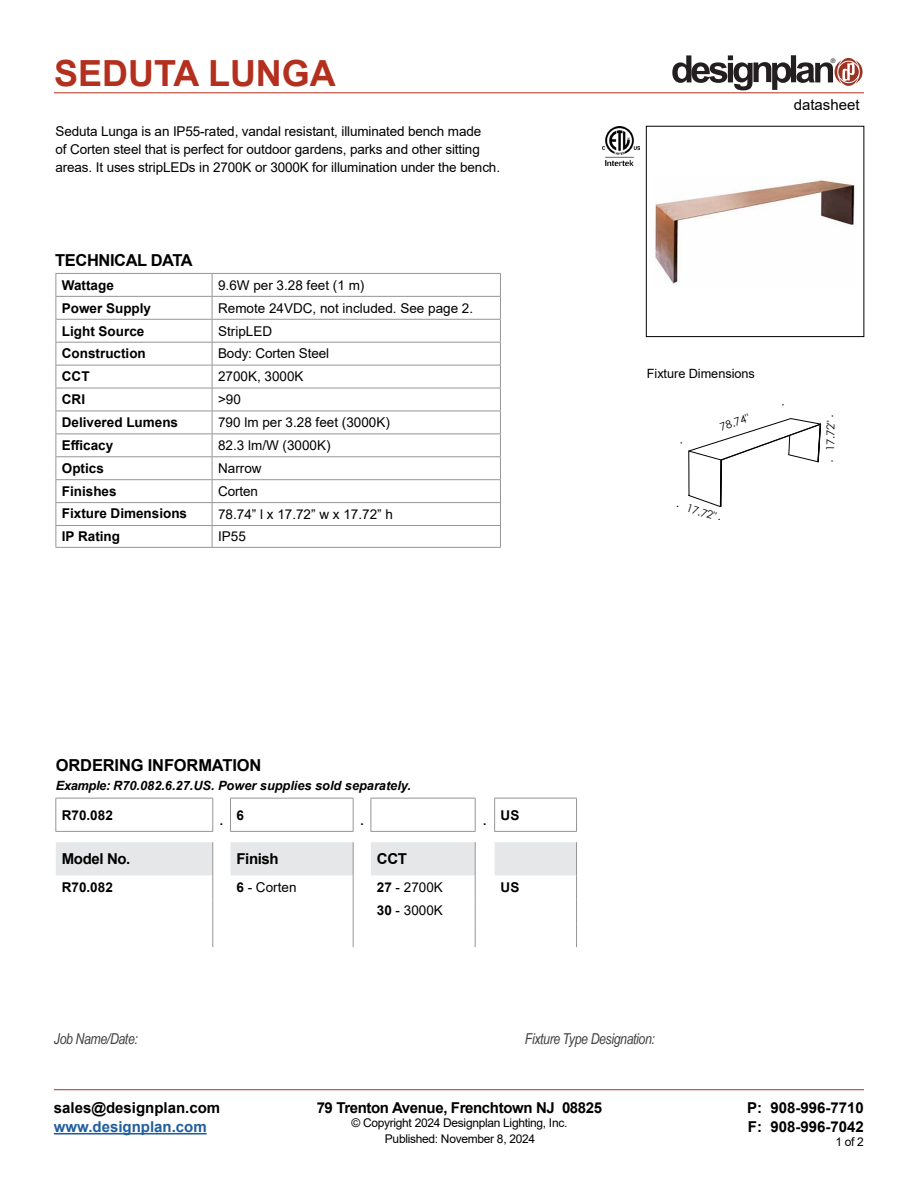
<style>
.page{position:relative;width:918px;height:1188px;background:#fff}
.page>*{position:absolute;margin:0;border:0;box-sizing:border-box;transform-origin:0 0}
.t1{font:700 36px "Arial";color:#b32f1e}
.t2{font:700 16.5px "Arial";letter-spacing:-.01em;color:#000}
.t3{font:700 15px "Arial";letter-spacing:-.025em;color:#000}
.t4{font:700 15px/19.5px "Arial";color:#000}
.t5{font:italic 15px "Arial Narrow";letter-spacing:-.025em;color:#414042}
.t6{font:700 15px "Arial";color:#215e9e}
.t7{font:15px "Arial";color:#000}
.t8{font:13.5px/18px "Arial";letter-spacing:-.01em;color:#000}
.t9{font:700 13.5px "Arial";color:#000}
.t10{font:italic 700 12.75px "Arial";color:#000}
.t11{font:12.75px "Arial";letter-spacing:-.005em;color:#000}
.t12{font:12px "Arial";letter-spacing:-.025em;color:#000}
.t13{font:700 12px "Arial";color:#000}
.t14{font:10.95px "Century Gothic";color:#000}
.t15{font:6.3px "Helvetica";color:#231f20}
.s1{font-family:"Arial";font-size:5.4px}
.s2{font-weight:700}
</style>
<div class="page">
<hr style="left:54px;top:93px;width:810px;height:1px;background:#b32f1e">
<hr style="left:54px;top:1089px;width:810px;height:1px;background:#b32f1e">
<hr style="left:54px;top:1133px;width:153px;height:2px;background:#215e9e">
<svg style="left:672px;top:55px;width:191px;height:35px"></svg>
<img style="left:603px;top:127px;width:36px;height:38px">
<hr style="left:56px;top:319px;width:156px;height:1px;background:#939598">
<hr style="left:56px;top:342px;width:156px;height:1px;background:#939598">
<hr style="left:212px;top:319px;width:289px;height:1px;background:#939598">
<hr style="left:212px;top:342px;width:289px;height:1px;background:#939598">
<hr style="left:56px;top:525px;width:156px;height:1px;background:#939598">
<hr style="left:212px;top:525px;width:289px;height:1px;background:#939598">
<hr style="left:56px;top:547px;width:156px;height:1px;background:#939598">
<hr style="left:212px;top:547px;width:289px;height:1px;background:#939598">
<hr style="left:56px;top:273px;width:156px;height:1px;background:#939598">
<hr style="left:212px;top:273px;width:289px;height:1px;background:#939598">
<hr style="left:56px;top:296px;width:156px;height:1px;background:#939598">
<hr style="left:212px;top:296px;width:289px;height:1px;background:#939598">
<hr style="left:56px;top:365px;width:156px;height:1px;background:#939598">
<hr style="left:212px;top:365px;width:289px;height:1px;background:#939598">
<hr style="left:56px;top:388px;width:156px;height:1px;background:#939598">
<hr style="left:212px;top:388px;width:289px;height:1px;background:#939598">
<hr style="left:56px;top:411px;width:156px;height:1px;background:#939598">
<hr style="left:212px;top:411px;width:289px;height:1px;background:#939598">
<hr style="left:56px;top:433px;width:156px;height:1px;background:#939598">
<hr style="left:212px;top:433px;width:289px;height:1px;background:#939598">
<hr style="left:56px;top:456px;width:156px;height:1px;background:#939598">
<hr style="left:212px;top:456px;width:289px;height:1px;background:#939598">
<hr style="left:56px;top:479px;width:156px;height:1px;background:#939598">
<svg style="left:56px;top:274px;width:1px;height:273px"></svg>
<hr style="left:212px;top:479px;width:289px;height:1px;background:#939598">
<hr style="left:56px;top:502px;width:156px;height:1px;background:#939598">
<hr style="left:212px;top:502px;width:289px;height:1px;background:#939598">
<svg style="left:212px;top:274px;width:1px;height:273px"></svg>
<svg style="left:500px;top:274px;width:1px;height:273px"></svg>
<img style="left:655px;top:180px;width:200px;height:104px">
<div style="left:646px;top:126px;width:218px;height:211px;border:1px solid #000"></div>
<hr style="left:230px;top:798px;width:124px;height:1px;background:#939598">
<hr style="left:230px;top:799px;width:1px;height:32px;background:#939598">
<hr style="left:353px;top:799px;width:1px;height:32px;background:#939598">
<hr style="left:371px;top:798px;width:105px;height:1px;background:#939598">
<hr style="left:371px;top:799px;width:1px;height:32px;background:#939598">
<hr style="left:475px;top:799px;width:1px;height:32px;background:#939598">
<hr style="left:230px;top:831px;width:124px;height:1px;background:#939598">
<hr style="left:371px;top:831px;width:105px;height:1px;background:#939598">
<hr style="left:494px;top:798px;width:83px;height:1px;background:#939598">
<hr style="left:494px;top:799px;width:1px;height:32px;background:#939598">
<hr style="left:576px;top:799px;width:1px;height:32px;background:#939598">
<hr style="left:494px;top:831px;width:83px;height:1px;background:#939598">
<hr style="left:55px;top:798px;width:158px;height:1px;background:#939598">
<hr style="left:55px;top:799px;width:1px;height:32px;background:#939598">
<hr style="left:212px;top:799px;width:1px;height:32px;background:#939598">
<hr style="left:55px;top:831px;width:158px;height:1px;background:#939598">
<svg style="left:56px;top:842px;width:521px;height:105px"></svg>
<svg style="left:688px;top:418px;width:133px;height:89px"></svg>
<h1 class="t1" style="left:54px;top:48px;width:283px">SEDUTA LUNGA</h1>
<p class="t15" style="left:831px;top:57px;width:6px">®</p>
<p class="t8" style="left:56px;top:123px;width:446px">Seduta Lunga is an IP55-rated, vandal resistant, illuminated bench made<br>of Corten steel that is perfect for outdoor gardens, parks and other sitting areas. It uses stripLEDs in 2700K or 3000K for illumination under the bench.</p>
<p class="t2" style="left:55px;top:249px;width:139px">TECHNICAL DATA</p>
<p class="t9" style="left:62px;top:276px;width:53px">Wattage</p>
<p class="t8" style="left:218px;top:276px;width:148px">9.6W per 3.28 feet (1 m)</p>
<p class="t9" style="left:62px;top:298px;width:91px">Power Supply</p>
<p class="t8" style="left:218px;top:299px;width:257px">Remote 24VDC, not included. See page 2.</p>
<p class="t9" style="left:62px;top:321px;width:84px">Light Source</p>
<p class="t8" style="left:218px;top:322px;width:56px">StripLED</p>
<p class="t9" style="left:62px;top:344px;width:85px">Construction</p>
<p class="t8" style="left:218px;top:344px;width:113px">Body: Corten Steel</p>
<p class="t9" style="left:62px;top:367px;width:29px">CCT</p>
<p class="t8" style="left:218px;top:368px;width:87px">2700K, 3000K</p>
<p class="t9" style="left:62px;top:390px;width:25px">CRI</p>
<p class="t8" style="left:218px;top:391px;width:24px">&gt;90</p>
<p class="t9" style="left:62px;top:413px;width:118px">Delivered Lumens</p>
<p class="t8" style="left:218px;top:414px;width:173px">790 lm per 3.28 feet (3000K)</p>
<p class="t9" style="left:62px;top:436px;width:53px">Efficacy</p>
<p class="t8" style="left:218px;top:436px;width:114px">82.3 lm/W (3000K)</p>
<p class="t9" style="left:62px;top:458px;width:44px">Optics</p>
<p class="t8" style="left:218px;top:459px;width:45px">Narrow</p>
<p class="t9" style="left:62px;top:482px;width:56px">Finishes</p>
<p class="t8" style="left:218px;top:482px;width:41px">Corten</p>
<p class="t9" style="left:62px;top:504px;width:127px">Fixture Dimensions</p>
<p class="t8" style="left:218px;top:505px;width:176px">78.74” l x 17.72” w x 17.72” h</p>
<p class="t9" style="left:62px;top:527px;width:60px">IP Rating</p>
<p class="t8" style="left:218px;top:528px;width:29px">IP55</p>
<p class="t7" style="left:794px;top:95px;width:67px">datasheet</p>
<p class="t11" style="left:647px;top:365px;width:110px">Fixture Dimensions</p>
<p class="t14" style="left:718px;top:420px;width:32px;rotate:-19deg">78.74"</p>
<p class="t14" style="left:680px;top:497px;width:48px;rotate:18deg"><span class="s1">•</span> 17.72" <span class="s1">•</span></p>
<p class="t14" style="left:823px;top:451px;width:32px;rotate:-89deg">71 . 7 "2</p>
<p class="t2" style="left:56px;top:753px;width:207px">ORDERING INFORMATION</p>
<p class="t10" style="left:56px;top:777px;width:357px">Example: R70.082.6.27.US. Power supplies sold separately.</p>
<p class="t9" style="left:62px;top:805px;width:53px">R70.082</p>
<p class="t13" style="left:220px;top:813px;width:26px">. <sup>6</sup></p>
<p class="t13" style="left:360px;top:813px;width:5px">.</p>
<p class="t9" style="left:483px;top:805px;width:38px"><sub>.</sub> US</p>
<p class="t3" style="left:62px;top:848px;width:70px">Model No.</p>
<p class="t3" style="left:236px;top:848px;width:44px">Finish</p>
<p class="t3" style="left:377px;top:848px;width:32px">CCT</p>
<p class="t9" style="left:62px;top:878px;width:53px">R70.082</p>
<p class="t8" style="left:236px;top:878px;width:62px"><span class="s2">6</span> - Corten</p>
<p class="t8" style="left:377px;top:878px;width:68px"><span class="s2">27</span> - 2700K</p>
<p class="t9" style="left:501px;top:878px;width:20px">US</p>
<p class="t8" style="left:377px;top:901px;width:68px"><span class="s2">30</span> - 3000K</p>
<p class="t5" style="left:54px;top:1028px;width:85px">Job Name/Date:</p>
<p class="t5" style="left:525px;top:1029px;width:132px">Fixture Type Designation:</p>
<p class="t4" style="left:54px;top:1098px;width:168px">sales@designplan.com</p>
<p class="t6" style="left:54px;top:1116px;width:154px">www.designplan.com</p>
<p class="t3" style="left:317px;top:1097px;width:287px">79 Trenton Avenue, Frenchtown NJ 08825</p>
<p class="t12" style="left:351px;top:1115px;width:217px">© Copyright 2024 Designplan Lighting, Inc.</p>
<p class="t4" style="left:747px;top:1098px;width:118px">P: 908-996-7710<br>F: 908-996-7042</p>
<p class="t12" style="left:385px;top:1130px;width:152px">Published: November 8, 2024</p>
<p class="t12" style="left:835px;top:1133px;width:30px">1 of 2</p>
</div>
